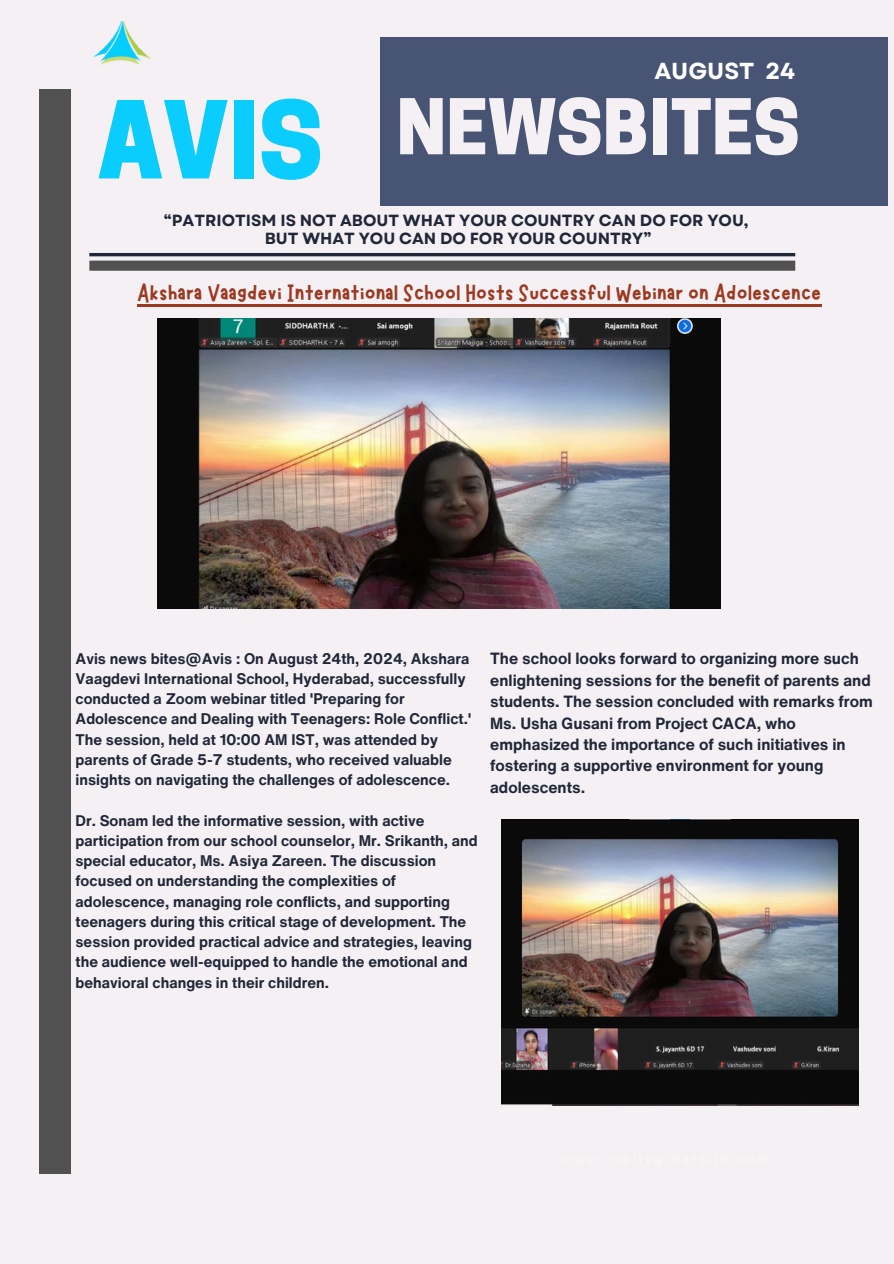
<style>
.page{position:relative;width:894px;height:1264px;background:#fff}
.page>*{position:absolute;margin:0;border:0;box-sizing:border-box;transform-origin:0 0}
.t1{font:800 100.5px "Cooper Hewitt";color:#0bcdfd}
.t2{font:800 72px "Cooper Hewitt";color:#f5f0f3}
.t3{font:25.5px "Marykate";color:#9b3a22}
.t4{font:700 23.1px "Garet";color:#fff}
.t5{font:700 16.2px/17.4px "Garet";color:#202738;text-align:center}
.t6{font:700 15.9px/21.5px "Helvetica Now Text";color:#202738}
.t7{font:700 15px/20.2px "Helvetica Now Text";color:#202738}
</style>
<div class="page">
<div style="left:0;top:0;width:893px;height:1263px;background:#f5f0f3"></div>
<hr style="left:89px;top:253px;width:706px;height:3px;background:#202738">
<div style="left:89px;top:260px;width:706px;height:11px;background:#525152"></div>
<div style="left:40px;top:89px;width:31px;height:1084px;background:#525152"></div>
<div style="left:379px;top:37px;width:507px;height:169px;background:#475474"></div>
<img style="left:157px;top:318px;width:562px;height:291px">
<hr style="left:137px;top:304px;width:684px;height:2px;background:#9b3a22">
<img style="left:501px;top:820px;width:357px;height:285px">
<img style="left:93px;top:22px;width:58px;height:43px">
<p class="t4" style="left:654px;top:54px;width:142px">AUGUST 24</p>
<h2 class="t1" style="left:98px;top:103px;width:227px">AVIS</h2>
<h1 class="t2" style="left:396px;top:100px;width:404px">NEWSBITES</h1>
<h4 class="t5" style="left:164px;top:212px;width:586px">“PATRIOTISM IS NOT ABOUT WHAT YOUR COUNTRY CAN DO FOR YOU,<br>BUT WHAT YOU CAN DO FOR YOUR COUNTRY”</h4>
<h5 class="t3" style="left:137px;top:276px;width:685px">Akshara Vaagdevi International School Hosts Successful Webinar on Adolescence</h5>
<h6 class="t7" style="left:75px;top:648px;width:397px">Avis news bites@Avis : On August 24th, 2024, Akshara Vaagdevi International School, Hyderabad, successfully conducted a Zoom webinar titled 'Preparing for Adolescence and Dealing with Teenagers: Role Conflict.' The session, held at 10:00 AM IST, was attended by parents of Grade 5-7 students, who received valuable insights on navigating the challenges of adolescence.</h6>
<h6 class="t7" style="left:75px;top:810px;width:403px">Dr. Sonam led the informative session, with active participation from our school counselor, Mr. Srikanth, and special educator, Ms. Asiya Zareen. The discussion focused on understanding the complexities of adolescence, managing role conflicts, and supporting teenagers during this critical stage of development. The session provided practical advice and strategies, leaving the audience well-equipped to handle the emotional and behavioral changes in their children.</h6>
<h6 class="t6" style="left:490px;top:647px;width:384px">The school looks forward to organizing more such enlightening sessions for the benefit of parents and students. The session concluded with remarks from Ms. Usha Gusani from Project CACA, who emphasized the importance of such initiatives in fostering a supportive environment for young adolescents.</h6>
</div>
